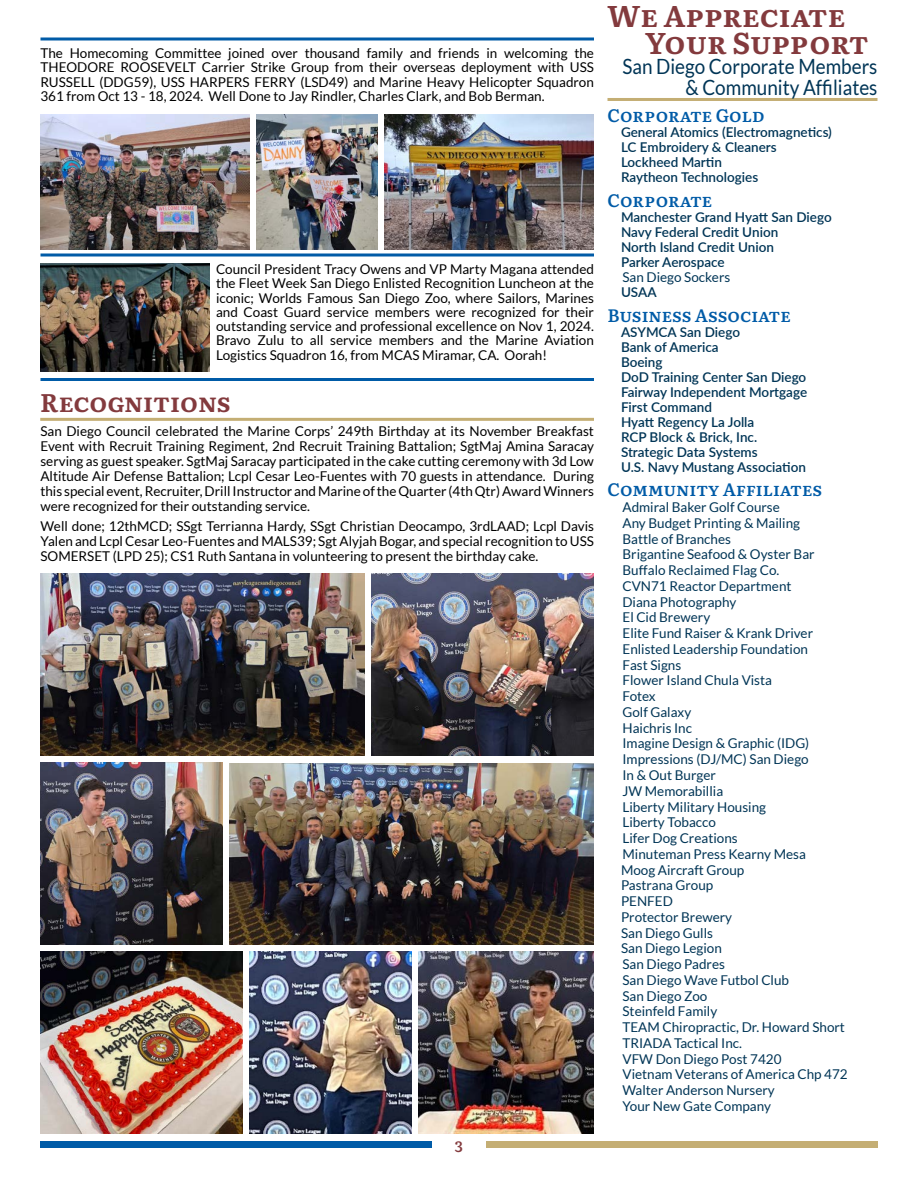
<style>
.page{position:relative;width:918px;height:1188px;background:#fff}
.page>*{position:absolute;margin:0;border:0;box-sizing:border-box;transform-origin:0 0}
.t1{font:700 30px/27px "Literata";color:#833a3d}
.t2{font:700 25.5px "Literata";color:#833a3d}
.t3{font:21px/21px "Lato";color:#003556;text-align:right;scale:.9 1}
.t4{font:600 18px "Literata";color:#005ba7}
.t5{font:600 15px "Literata";color:#833a3d}
.t6{font:13.5px/14.2px "Lato";color:#000;text-align:justify}
.t7{font:13.5px/15.8px "Lato";color:#003556}
.t8{font:600 13.5px/15px "Lato";color:#003556}
</style>
<div class="page">
<hr style="left:608px;top:98px;width:270px;height:3px;background:#c4ae74">
<div style="left:40px;top:1141px;width:392px;height:7px;background:#005ba7"></div>
<div style="left:486px;top:1141px;width:392px;height:7px;background:#c4ae74"></div>
<hr style="left:40px;top:418px;width:554px;height:3px;background:#c4ae74">
<hr style="left:40px;top:38px;width:554px;height:2px;background:#005ba7">
<img style="left:40px;top:115px;width:210px;height:135px">
<img style="left:256px;top:115px;width:122px;height:135px">
<img style="left:385px;top:115px;width:209px;height:135px">
<hr style="left:40px;top:254px;width:554px;height:2px;background:#005ba7">
<img style="left:40px;top:263px;width:169px;height:108px">
<hr style="left:40px;top:378px;width:554px;height:3px;background:#005ba7">
<img style="left:40px;top:574px;width:324px;height:182px">
<img style="left:371px;top:574px;width:223px;height:182px">
<img style="left:40px;top:763px;width:183px;height:182px">
<img style="left:230px;top:764px;width:364px;height:181px">
<img style="left:40px;top:952px;width:203px;height:182px">
<img style="left:250px;top:952px;width:162px;height:182px">
<img style="left:418px;top:952px;width:176px;height:182px">
<p class="t6" style="left:40px;top:46px;width:555px">The Homecoming Committee joined over thousand family and friends in welcoming the THEODORE ROOSEVELT Carrier Strike Group from their overseas deployment with USS RUSSELL (DDG59), USS HARPERS FERRY (LSD49) and Marine Heavy Helicopter Squadron 361 from Oct 13 - 18, 2024. Well Done to Jay Rindler, Charles Clark, and Bob Berman.</p>
<p class="t6" style="left:216px;top:262px;width:380px">Council President Tracy Owens and VP Marty Magana attended the Fleet Week San Diego Enlisted Recognition Luncheon at the iconic; Worlds Famous San Diego Zoo, where Sailors, Marines and Coast Guard service members were recognized for their outstanding service and professional excellence on Nov 1, 2024.<br>Bravo Zulu to all service members and the Marine Aviation Logistics Squadron 16, from MCAS Miramar, CA. Oorah!</p>
<h2 class="t2" style="left:40px;top:383px;width:192px">Recognitions</h2>
<p class="t6" style="left:40px;top:424px;width:555px;line-height:15px">San Diego Council celebrated the Marine Corps’ 249th Birthday at its November Breakfast Event with Recruit Training Regiment, 2nd Recruit Training Battalion; SgtMaj Amina Saracay serving as guest speaker. SgtMaj Saracay participated in the cake cutting ceremony with 3d Low Altitude Air Defense Battalion; Lcpl Cesar Leo-Fuentes with 70 guests in attendance. During this special event, Recruiter, Drill Instructor and Marine of the Quarter (4th Qtr) Award Winners were recognized for their outstanding service.</p>
<p class="t6" style="left:40px;top:518px;width:555px;line-height:15px">Well done; 12thMCD; SSgt Terrianna Hardy, SSgt Christian Deocampo, 3rdLAAD; Lcpl Davis Yalen and Lcpl Cesar Leo-Fuentes and MALS39; Sgt Alyjah Bogar, and special recognition to USS SOMERSET (LPD 25); CS1 Ruth Santana in volunteering to present the birthday cake.</p>
<p class="t5" style="left:455px;top:1135px;width:10px">3</p>
<h1 class="t1" style="left:645px;top:1px;width:225px;text-indent:-38px">We Appreciate<br>Your Support</h1>
<h3 class="t3" style="left:622px;top:55px;width:285px">San Diego Corporate Members &amp; Community Affiliates</h3>
<h3 class="t4" style="left:608px;top:102px;width:159px">Corporate Gold</h3>
<p class="t8" style="left:621px;top:124px;width:212px">General Atomics (Electromagnetics)<br>LC Embroidery &amp; Cleaners<br>Lockheed Martin<br>Raytheon Technologies</p>
<h3 class="t4" style="left:608px;top:186px;width:106px">Corporate</h3>
<p class="t8" style="left:621px;top:209px;width:212px">Manchester Grand Hyatt San Diego<br>Navy Federal Credit Union<br>North Island Credit Union<br>Parker Aerospace</p>
<p class="t7" style="left:622px;top:269px;width:109px">San Diego Sockers</p>
<p class="t8" style="left:621px;top:284px;width:37px">USAA</p>
<h3 class="t4" style="left:608px;top:301px;width:185px">Business Associate</h3>
<p class="t8" style="left:621px;top:324px;width:188px">ASYMCA San Diego<br>Bank of America<br>Boeing<br>DoD Training Center San Diego<br>Fairway Independent Mortgage<br>First Command<br>Hyatt Regency La Jolla<br>RCP Block &amp; Brick, Inc.<br>Strategic Data Systems<br>U.S. Navy Mustang Association</p>
<h3 class="t4" style="left:608px;top:476px;width:216px">Community Affiliates</h3>
<p class="t7" style="left:621px;top:499px;width:228px">Admiral Baker Golf Course<br>Any Budget Printing &amp; Mailing<br>Battle of Branches<br>Brigantine Seafood &amp; Oyster Bar<br>Buffalo Reclaimed Flag Co.<br>CVN71 Reactor Department<br>Diana Photography<br>El Cid Brewery<br>Elite Fund Raiser &amp; Krank Driver<br>Enlisted Leadership Foundation<br>Fast Signs<br>Flower Island Chula Vista<br>Fotex<br>Golf Galaxy<br>Haichris Inc<br>Imagine Design &amp; Graphic (IDG)<br>Impressions (DJ/MC) San Diego<br>In &amp; Out Burger<br>JW Memorabillia<br>Liberty Military Housing<br>Liberty Tobacco<br>Lifer Dog Creations<br>Minuteman Press Kearny Mesa<br>Moog Aircraft Group<br>Pastrana Group<br>PENFED<br>Protector Brewery<br>San Diego Gulls<br>San Diego Legion<br>San Diego Padres<br>San Diego Wave Futbol Club<br>San Diego Zoo<br>Steinfeld Family<br>TEAM Chiropractic, Dr. Howard Short<br>TRIADA Tactical Inc.<br>VFW Don Diego Post 7420<br>Vietnam Veterans of America Chp 472<br>Walter Anderson Nursery<br>Your New Gate Company</p>
</div>
